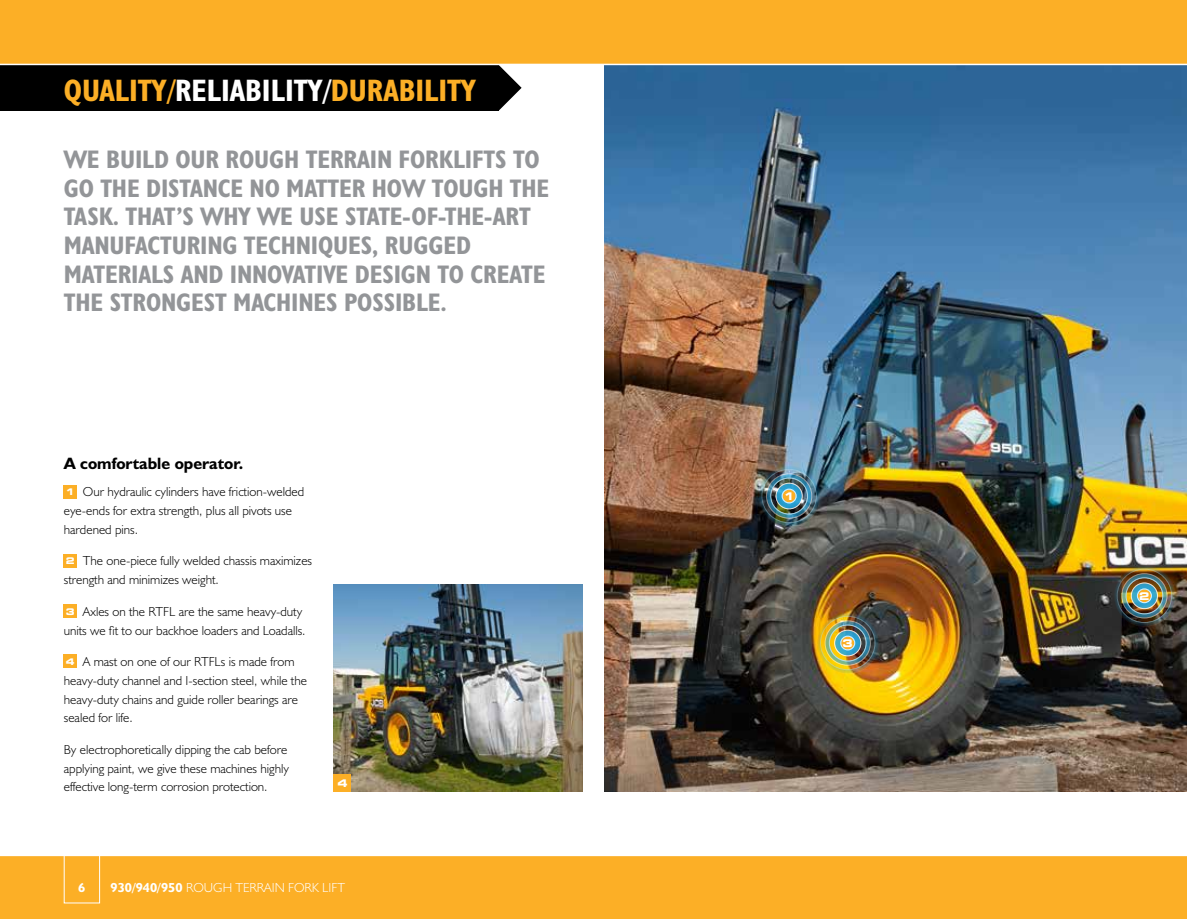
<style>
.page{position:relative;width:1187px;height:919px;background:#fff}
.page>*{position:absolute;margin:0;border:0;box-sizing:border-box;transform-origin:0 0}
.t1{font:31.2px "JCB Bold Condensed";color:#fcaf26}
.t2{font:25.5px/28.5px "JCB Bold Condensed";letter-spacing:-.005em;color:#939598}
.t3{font:16.5px "JCB Bold";color:#000}
.t4{font:13.2px/18.8px "JCB Light";color:#000}
.t5{font:13.2px "JCB Light";color:#fff}
.t6{font:13.2px "JCB Bold";color:#fff}
.t7{font:700 expanded 10.5px "Square 721 BT";color:#fff}
.s1{color:#fff}
.s2{font-family:"Square 721 BT";font-weight:700;font-stretch:expanded;font-size:9.15px;color:#fff}
.s3{font-family:"JCB Bold"}
</style>
<div class="page">
<img style="left:604px;top:65px;width:582px;height:726px">
<img style="left:815px;top:611px;width:64px;height:63px">
<img style="left:1112px;top:564px;width:64px;height:63px">
<img style="left:756px;top:464px;width:65px;height:63px">
<svg style="left:499px;top:65px;width:22px;height:45px"></svg>
<div style="left:0;top:54px;width:499px;height:57px;background:#000"></div>
<div style="left:0;top:0;width:1186px;height:64px;background:#fcaf26"></div>
<hr style="left:0;top:64px;width:1186px;height:1px;background:#fff">
<div style="left:64px;top:485px;width:13px;height:13px;background:#fcaf26"></div>
<div style="left:64px;top:554px;width:13px;height:13px;background:#fcaf26"></div>
<div style="left:64px;top:604px;width:13px;height:13px;background:#fcaf26"></div>
<div style="left:64px;top:654px;width:13px;height:14px;background:#fcaf26"></div>
<img style="left:334px;top:584px;width:249px;height:207px">
<div style="left:334px;top:774px;width:17px;height:17px;background:#fcaf26"></div>
<div style="left:0;top:855px;width:1186px;height:63px;background:#fcaf26"></div>
<hr style="left:0;top:854px;width:1186px;height:2px;background:#fff">
<div style="left:64px;top:854px;width:36px;height:49px;border:1px solid #fff"></div>
<h1 class="t1" style="left:64px;top:70px;width:413px">QUALITY/<span class="s1">RELIABILITY/</span>DURABILITY</h1>
<h2 class="t2" style="left:64px;top:145px;width:487px">WE BUILD OUR ROUGH TERRAIN FORKLIFTS TO GO THE DISTANCE NO MATTER HOW TOUGH THE TASK. THAT’S WHY WE USE STATE-OF-THE-ART MANUFACTURING TECHNIQUES, RUGGED MATERIALS AND INNOVATIVE DESIGN TO CREATE THE STRONGEST MACHINES POSSIBLE.</h2>
<p class="t3" style="left:64px;top:453px;width:181px">A comfortable operator.</p>
<p class="t4" style="left:64px;top:482px;width:242px"><span class="s2">1</span> Our hydraulic cylinders have friction-welded eye-ends for extra strength, plus all pivots use hardened pins.</p>
<p class="t4" style="left:64px;top:551px;width:250px"><span class="s2">2</span> The one-piece fully welded chassis maximizes strength and minimizes weight.</p>
<p class="t4" style="left:64px;top:601px;width:243px"><span class="s2">3</span> Axles on the RTFL are the same heavy-duty units we fit to our backhoe loaders and Loadalls.</p>
<p class="t4" style="left:64px;top:651px;width:245px"><span class="s2">4</span> A mast on one of our RTFLs is made from heavy-duty channel and I-section steel, while the heavy-duty chains and guide roller bearings are sealed for life.</p>
<p class="t4" style="left:64px;top:739px;width:227px">By electrophoretically dipping the cab before applying paint, we give these machines highly effective long-term corrosion protection.</p>
<p class="t7" style="left:337px;top:776px;width:12px">4</p>
<p class="t6" style="left:78px;top:879px;width:9px">6</p>
<p class="t5" style="left:111px;top:879px;width:236px"><span class="s3">930/940/950</span> ROUGH TERRAIN FORK LIFT</p>
<p class="t7" style="left:784px;top:489px;width:12px">1</p>
<p class="t7" style="left:842px;top:636px;width:12px">3</p>
<p class="t7" style="left:1139px;top:589px;width:12px">2</p>
</div>
